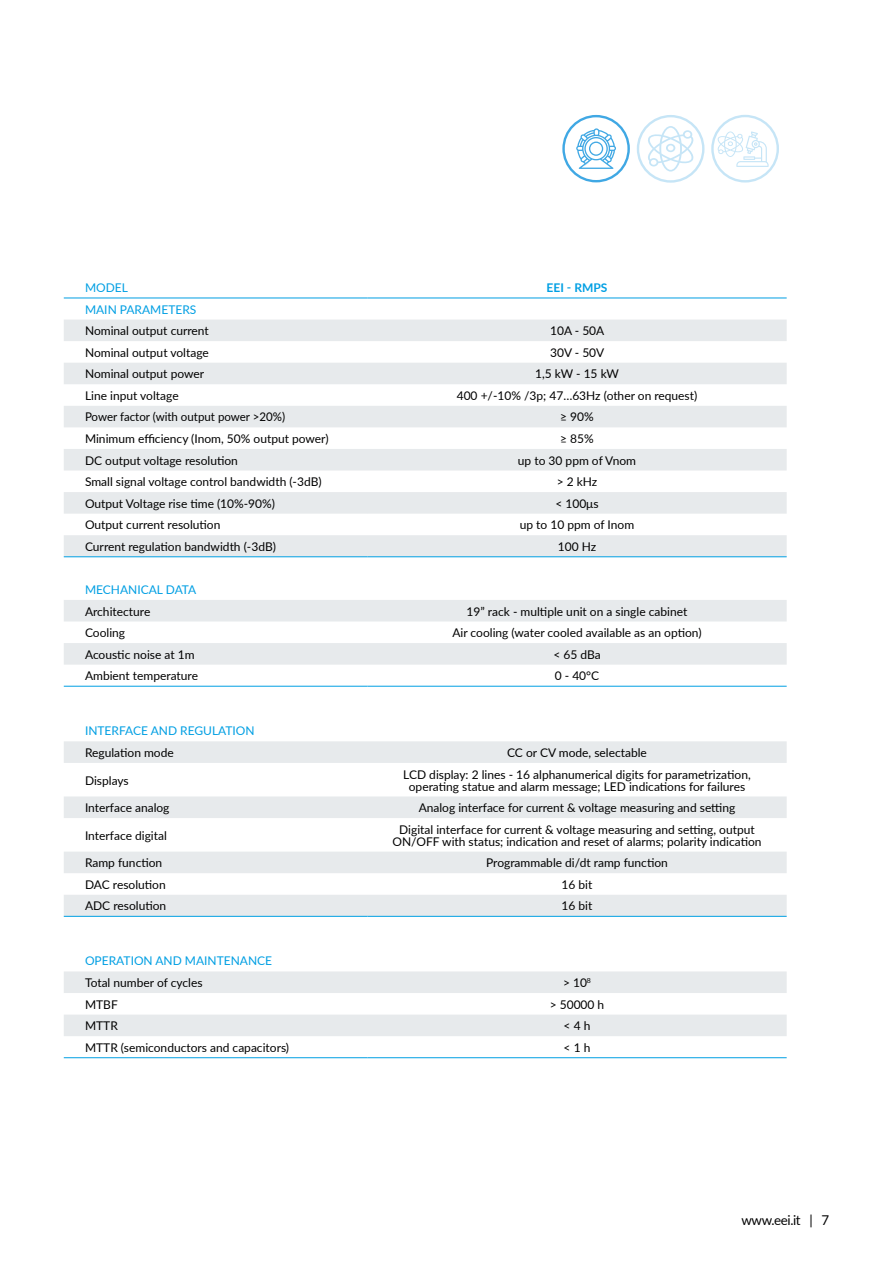
<style>
.page{position:relative;width:893px;height:1263px;background:#fff}
.page>*{position:absolute;margin:0;border:0;box-sizing:border-box;transform-origin:0 0}
.t1{font:13.5px "Lato";letter-spacing:-.03em;color:#000}
.t2{font:12px/12px "Lato";color:#000;text-align:center}
.t3{font:12px "Lato";color:#009fe3}
.t4{font:12px "Lato";color:#000;scale:.96 1}
.t5{font:700 12px "Lato";color:#009fe3}
</style>
<div class="page">
<svg style="left:64px;top:297px;width:723px;height:23px"></svg>
<svg style="left:64px;top:320px;width:723px;height:716px"></svg>
<hr style="left:64px;top:686px;width:303px;height:1px;background:#009fe3">
<hr style="left:367px;top:686px;width:420px;height:1px;background:#009fe3">
<hr style="left:64px;top:916px;width:303px;height:1px;background:#009fe3">
<hr style="left:367px;top:916px;width:420px;height:1px;background:#009fe3">
<hr style="left:64px;top:1057px;width:303px;height:1px;background:#009fe3">
<hr style="left:367px;top:1057px;width:420px;height:1px;background:#009fe3">
<hr style="left:64px;top:298px;width:303px;height:1px;background:#009fe3">
<hr style="left:367px;top:298px;width:420px;height:1px;background:#009fe3">
<hr style="left:64px;top:556px;width:303px;height:1px;background:#009fe3">
<hr style="left:367px;top:556px;width:420px;height:1px;background:#009fe3">
<svg style="left:637px;top:115px;width:67px;height:68px"></svg>
<svg style="left:711px;top:115px;width:68px;height:68px"></svg>
<svg style="left:562px;top:115px;width:68px;height:67px"></svg>
<p class="t3" style="left:85px;top:279px;width:44px">MODEL</p>
<p class="t5" style="left:547px;top:279px;width:62px">EEI - RMPS</p>
<p class="t3" style="left:85px;top:301px;width:113px">MAIN PARAMETERS</p>
<p class="t2" style="left:85px;top:324px;width:125px">Nominal output current</p>
<p class="t2" style="left:550px;top:324px;width:56px">10A - 50A</p>
<p class="t2" style="left:85px;top:346px;width:125px">Nominal output voltage</p>
<p class="t2" style="left:550px;top:346px;width:56px">30V - 50V</p>
<p class="t2" style="left:85px;top:367px;width:121px">Nominal output power</p>
<p class="t2" style="left:535px;top:367px;width:85px">1,5 kW - 15 kW</p>
<p class="t2" style="left:85px;top:389px;width:95px">Line input voltage</p>
<p class="t2" style="left:457px;top:389px;width:242px">400 +/-10% /3p; 47…63Hz (other on request)</p>
<p class="t4" style="left:85px;top:408px;width:210px">Power factor (with output power &gt;20%)</p>
<p class="t2" style="left:560px;top:411px;width:35px">≥ 90%</p>
<p class="t2" style="left:85px;top:432px;width:245px">Minimum efficiency (Inom, 50% output power)</p>
<p class="t2" style="left:560px;top:432px;width:35px">≥ 85%</p>
<p class="t2" style="left:85px;top:454px;width:154px">DC output voltage resolution</p>
<p class="t2" style="left:518px;top:454px;width:120px">up to 30 ppm of Vnom</p>
<p class="t2" style="left:85px;top:475px;width:238px">Small signal voltage control bandwidth (-3dB)</p>
<p class="t2" style="left:557px;top:475px;width:42px">&gt; 2 kHz</p>
<p class="t2" style="left:85px;top:497px;width:191px">Output Voltage rise time (10%-90%)</p>
<p class="t2" style="left:555px;top:497px;width:45px">&lt; 100μs</p>
<p class="t2" style="left:85px;top:518px;width:137px">Output current resolution</p>
<p class="t2" style="left:520px;top:518px;width:116px">up to 10 ppm of Inom</p>
<p class="t2" style="left:85px;top:540px;width:192px">Current regulation bandwidth (-3dB)</p>
<p class="t2" style="left:558px;top:540px;width:40px">100 Hz</p>
<p class="t3" style="left:85px;top:581px;width:113px">MECHANICAL DATA</p>
<p class="t2" style="left:85px;top:605px;width:67px">Architecture</p>
<p class="t2" style="left:467px;top:605px;width:222px">19” rack - multiple unit on a single cabinet</p>
<p class="t2" style="left:85px;top:626px;width:42px">Cooling</p>
<p class="t2" style="left:452px;top:626px;width:251px">Air cooling (water cooled available as an option)</p>
<p class="t2" style="left:85px;top:648px;width:111px">Acoustic noise at 1m</p>
<p class="t2" style="left:553px;top:648px;width:49px">&lt; 65 dBa</p>
<p class="t2" style="left:85px;top:669px;width:115px">Ambient temperature</p>
<p class="t2" style="left:555px;top:669px;width:46px">0 - 40°C</p>
<p class="t3" style="left:85px;top:722px;width:171px">INTERFACE AND REGULATION</p>
<p class="t2" style="left:85px;top:746px;width:90px">Regulation mode</p>
<p class="t2" style="left:507px;top:746px;width:141px">CC or CV mode, selectable</p>
<p class="t2" style="left:85px;top:774px;width:45px">Displays</p>
<p class="t2" style="left:403px;top:768px;width:349px">LCD display: 2 lines - 16 alphanumerical digits for parametrization, operating statue and alarm message; LED indications for failures</p>
<p class="t2" style="left:85px;top:801px;width:86px">Interface analog</p>
<p class="t2" style="left:419px;top:801px;width:318px">Analog interface for current &amp; voltage measuring and setting</p>
<p class="t2" style="left:85px;top:829px;width:83px">Interface digital</p>
<p class="t2" style="left:392px;top:823px;width:371px">Digital interface for current &amp; voltage measuring and setting, output<br>ON/OFF with status; indication and reset of alarms; polarity indication</p>
<p class="t2" style="left:85px;top:856px;width:79px">Ramp function</p>
<p class="t2" style="left:486px;top:856px;width:183px">Programmable di/dt ramp function</p>
<p class="t2" style="left:85px;top:878px;width:82px">DAC resolution</p>
<p class="t2" style="left:562px;top:878px;width:32px">16 bit</p>
<p class="t2" style="left:85px;top:899px;width:83px">ADC resolution</p>
<p class="t2" style="left:562px;top:899px;width:32px">16 bit</p>
<p class="t3" style="left:85px;top:952px;width:189px">OPERATION AND MAINTENANCE</p>
<p class="t2" style="left:85px;top:976px;width:119px">Total number of cycles</p>
<p class="t2" style="left:563px;top:976px;width:30px">&gt; 10<sup>8</sup></p>
<p class="t2" style="left:85px;top:998px;width:34px">MTBF</p>
<p class="t2" style="left:550px;top:998px;width:56px">&gt; 50000 h</p>
<p class="t2" style="left:85px;top:1019px;width:34px">MTTR</p>
<p class="t2" style="left:564px;top:1019px;width:28px">&lt; 4 h</p>
<p class="t2" style="left:85px;top:1041px;width:206px">MTTR (semiconductors and capacitors)</p>
<p class="t2" style="left:564px;top:1041px;width:28px">&lt; 1 h</p>
<p class="t1" style="left:741px;top:1210px;width:89px">www.eei.it | 7</p>
</div>
